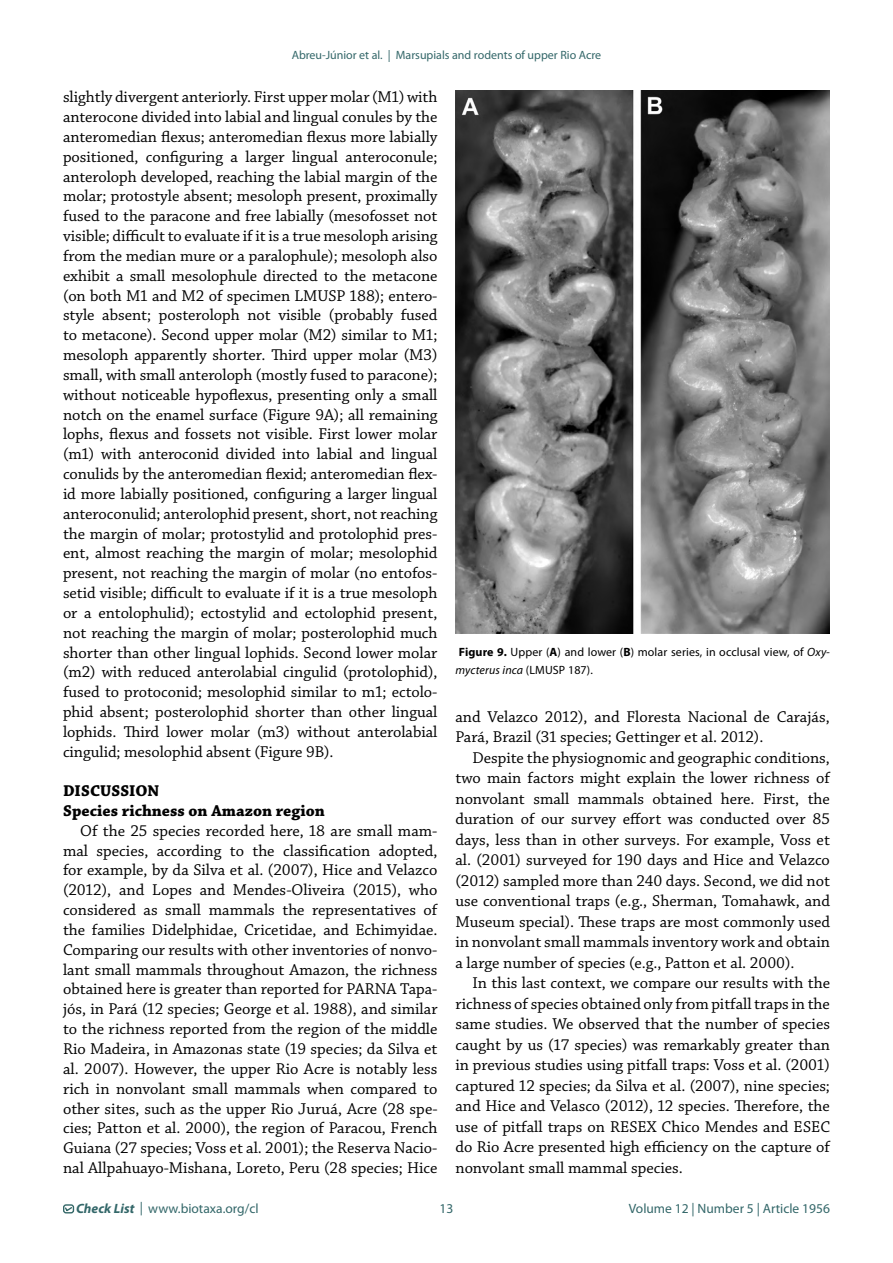
<style>
.page{position:relative;width:893px;height:1263px;background:#fff}
.page>*{position:absolute;margin:0;border:0;box-sizing:border-box;transform-origin:0 0}
.t1{font:16.5px/19.8px "Chaparral Pro";color:#000;text-align:justify}
.t2{font:700 16.5px/19.8px "Chaparral Pro";color:#000}
.t3{font:13.5px "Myriad Pro";color:#336769}
.t4{font:12px/18px "Myriad Pro";letter-spacing:.01em;color:#000}
.t5{font:12px "Myriad Pro";color:#336769}
.s1{font-weight:700}
.s2{font-style:italic}
.s3{font-weight:700;font-style:italic}
</style>
<div class="page">
<div style="left:63px;top:1204px;width:11px;height:9px;border:1px solid #336767;border-radius:2px"></div>
<svg style="left:64px;top:1206px;width:9px;height:6px"></svg>
<img style="left:455px;top:90px;width:375px;height:544px">
<p class="t5" style="left:292px;top:47px;width:311px">Abreu-Júnior et al. | Marsupials and rodents of upper Rio Acre</p>
<p class="t1" style="left:63px;top:88px;width:376px">slightly divergent anteriorly. First upper molar (M1) with anterocone divided into labial and lingual conules by the anteromedian flexus; anteromedian flexus more labially positioned, configuring a larger lingual anteroconule; anteroloph developed, reaching the labial margin of the molar; protostyle absent; mesoloph present, proximally fused to the paracone and free labially (mesofosset not visible; difficult to evaluate if it is a true mesoloph arising from the median mure or a paralophule); mesoloph also exhibit a small mesolophule directed to the metacone (on both M1 and M2 of specimen LMUSP 188); entero&shy;style absent; posteroloph not visible (probably fused to metacone). Second upper molar (M2) similar to M1; mesoloph apparently shorter. Third upper molar (M3) small, with small anteroloph (mostly fused to paracone); without noticeable hypoflexus, presenting only a small notch on the enamel surface (Figure 9A); all remaining lophs, flexus and fossets not visible. First lower molar (m1) with anteroconid divided into labial and lingual conulids by the anteromedian flexid; anteromedian flex&shy;id more labially positioned, configuring a larger lingual anteroconulid; anterolophid present, short, not reaching the margin of molar; protostylid and protolophid pres&shy;ent, almost reaching the margin of molar; mesolophid present, not reaching the margin of molar (no entofos&shy;setid visible; difficult to evaluate if it is a true mesoloph or a entolophulid); ectostylid and ectolophid present, not reaching the margin of molar; posterolophid much shorter than other lingual lophids. Second lower molar (m2) with reduced anterolabial cingulid (protolophid), fused to protoconid; mesolophid similar to m1; ectolo&shy;phid absent; posterolophid shorter than other lingual lophids. Third lower molar (m3) without anterolabial cingulid; mesolophid absent (Figure 9B).</p>
<p class="t2" style="left:63px;top:782px;width:263px">DISCUSSION<br>Species richness on Amazon region</p>
<p class="t1" style="left:63px;top:821px;width:376px;text-indent:17px">Of the 25 species recorded here, 18 are small mam&shy;mal species, according to the classification adopted, for example, by da Silva et al. (2007), Hice and Velazco (2012), and Lopes and Mendes-Oliveira (2015), who considered as small mammals the representatives of the families Didelphidae, Cricetidae, and Echimyidae.<br>Comparing our results with other inventories of nonvo&shy;lant small mammals throughout Amazon, the richness obtained here is greater than reported for PARNA Tapa&shy;jós, in Pará (12 species; George et al. 1988), and similar to the richness reported from the region of the middle Rio Madeira, in Amazonas state (19 species; da Silva et al. 2007). However, the upper Rio Acre is notably less rich in nonvolant small mammals when compared to other sites, such as the upper Rio Juruá, Acre (28 spe&shy;cies; Patton et al. 2000), the region of Paracou, French Guiana (27 species; Voss et al. 2001); the Reserva Nacio&shy;nal Allpahuayo-Mishana, Loreto, Peru (28 species; Hice</p>
<p class="t4" style="left:455px;top:642px;width:376px"><span class="s1">Figure 9.</span> Upper (<span class="s1">A</span>) and lower (<span class="s1">B</span>) molar series, in occlusal view, of <span class="s2">Oxy&shy;mycterus inca</span> (LMUSP 187).</p>
<p class="t1" style="left:455px;top:707px;width:376px;line-height:20.5px">and Velazco 2012), and Floresta Nacional de Carajás,<br>Pará, Brazil (31 species; Gettinger et al. 2012).</p>
<p class="t1" style="left:455px;top:748px;width:376px;line-height:20.5px;text-indent:17px">Despite the physiognomic and geographic conditions, two main factors might explain the lower richness of nonvolant small mammals obtained here. First, the duration of our survey effort was conducted over 85 days, less than in other surveys. For example, Voss et al. (2001) surveyed for 190 days and Hice and Velazco (2012) sampled more than 240 days. Second, we did not use conventional traps (e.g., Sherman, Tomahawk, and Museum special). These traps are most commonly used in nonvolant small mammals inventory work and obtain a large number of species (e.g., Patton et al. 2000).</p>
<p class="t1" style="left:455px;top:973px;width:376px;line-height:20.5px;text-indent:17px">In this last context, we compare our results with the richness of species obtained only from pitfall traps in the same studies. We observed that the number of species caught by us (17 species) was remarkably greater than in previous studies using pitfall traps: Voss et al. (2001) captured 12 species; da Silva et al. (2007), nine species; and Hice and Velasco (2012), 12 species. Therefore, the use of pitfall traps on RESEX Chico Mendes and ESEC do Rio Acre presented high efficiency on the capture of nonvolant small mammal species.</p>
<p class="t3" style="left:76px;top:1200px;width:184px"><span class="s3">Check List</span> | www.biotaxa.org/cl</p>
<p class="t3" style="left:440px;top:1200px;width:15px">13</p>
<p class="t3" style="left:629px;top:1200px;width:203px">Volume 12 | Number 5 | Article 1956</p>
</div>
